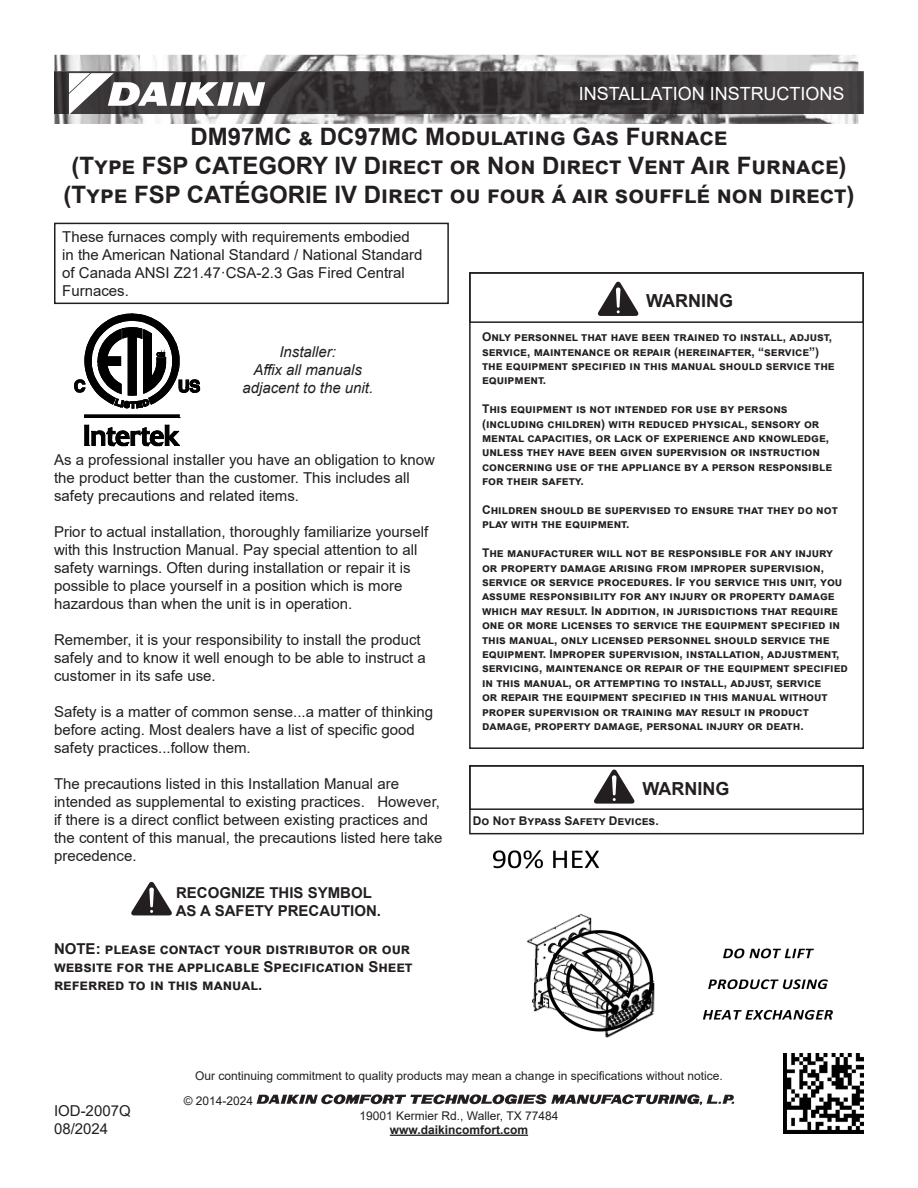
<style>
.page{position:relative;width:918px;height:1188px;background:#fff}
.page>*{position:absolute;margin:0;border:0;box-sizing:border-box;transform-origin:0 0}
.t1{font:700 24px "Arial";color:#231f20}
.t2{font:18.15px "Arial";color:#fff}
.t3{font:700 18px "Arial";color:#231f20}
.Body_Text{font:15px/18px "Arial";color:#231f20}
.Note{font:700 15px/18px "Arial";color:#231f20}
.Body_Text-2{font:italic 15px "Arial";color:#231f20}
.W_C_Text{font:700 15px/18px "Arial";color:#231f20}
.W_C_Text-2{font:700 12px/14.4px "Arial";color:#231f20}
.Body_Text-3{font:12px "Arial";color:#231f20}
.Body_Text-4{font:700 12px "Arial";color:#231f20}
</style>
<div class="page">
<img style="left:54px;top:55px;width:804px;height:69px">
<img style="left:54px;top:72px;width:810px;height:41px">
<svg style="left:69px;top:73px;width:196px;height:42px"></svg>
<hr style="left:390px;top:1135px;width:138px;height:1px;background:#231f20">
<svg style="left:257px;top:1094px;width:477px;height:11px"></svg>
<div style="left:54px;top:223px;width:395px;height:81px;border:2px solid #231f20"></div>
<hr style="left:85px;top:415px;width:94px;height:3px;background:#000">
<svg style="left:85px;top:425px;width:95px;height:21px"></svg>
<svg style="left:74px;top:313px;width:126px;height:96px"></svg>
<svg style="left:131px;top:881px;width:41px;height:34px"></svg>
<img style="left:494px;top:850px;width:338px;height:188px">
<img style="left:783px;top:1053px;width:81px;height:81px">
<svg style="left:594px;top:769px;width:41px;height:35px"></svg>
<div style="left:469px;top:765px;width:395px;height:69px;border:2px solid #231f20"></div>
<div style="left:469px;top:765px;width:395px;height:45px;border:2px solid #231f20"></div>
<svg style="left:598px;top:281px;width:41px;height:35px"></svg>
<div style="left:469px;top:272px;width:395px;height:51px;border:2px solid #231f20"></div>
<h2 class="t2" style="left:579px;top:81px;width:267px">INSTALLATION INSTRUCTIONS</h2>
<p class="t1" style="left:191px;top:120px;width:538px">DM97MC &amp; DC97MC Modulating Gas Furnace</p>
<p class="t1" style="left:71px;top:148px;width:777px">(Type FSP CATEGORY IV Direct or Non Direct Vent Air Furnace)</p>
<p class="t1" style="left:64px;top:177px;width:792px">(Type FSP CATÉGORIE IV Direct ou four á air soufflé non direct)</p>
<p class="Body_Text" style="left:62px;top:227px;width:362px">These furnaces comply with requirements embodied in the American National Standard / National Standard of Canada ANSI Z21.47·CSA-2.3 Gas Fired Central Furnaces.</p>
<p class="Body_Text-2" style="left:279px;top:342px;width:58px">Installer:</p>
<p class="Body_Text-2" style="left:253px;top:360px;width:110px">Affix all manuals</p>
<p class="Body_Text-2" style="left:242px;top:378px;width:132px">adjacent to the unit.</p>
<p class="Body_Text" style="left:54px;top:451px;width:383px">As a professional installer you have an obligation to know the product better than the customer. This includes all safety precautions and related items.</p>
<p class="Body_Text" style="left:54px;top:523px;width:376px">Prior to actual installation, thoroughly familiarize yourself with this Instruction Manual. Pay special attention to all safety warnings. Often during installation or repair it is possible to place yourself in a position which is more hazardous than when the unit is in operation.</p>
<p class="Body_Text" style="left:54px;top:631px;width:373px">Remember, it is your responsibility to install the product safely and to know it well enough to be able to instruct a customer in its safe use.</p>
<p class="Body_Text" style="left:54px;top:703px;width:381px">Safety is a matter of common sense...a matter of thinking before acting. Most dealers have a list of specific good safety practices...follow them.</p>
<p class="Body_Text" style="left:54px;top:775px;width:390px">The precautions listed in this Installation Manual are intended as supplemental to existing practices. However, if there is a direct conflict between existing practices and the content of this manual, the precautions listed here take precedence.</p>
<p class="W_C_Text" style="left:176px;top:884px;width:207px">RECOGNIZE THIS SYMBOL<br>AS A SAFETY PRECAUTION.</p>
<p class="Note" style="left:54px;top:940px;width:360px">NOTE: please contact your distributor or our website for the applicable Specification Sheet referred to in this manual.</p>
<p class="t3" style="left:646px;top:288px;width:88px">WARNING</p>
<p class="W_C_Text-2" style="left:482px;top:330px;width:354px">Only personnel that have been trained to install, adjust, service, maintenance or repair (hereinafter, “service”) the equipment specified in this manual should service the equipment.</p>
<p class="W_C_Text-2" style="left:482px;top:402px;width:352px">This equipment is not intended for use by persons (including children) with reduced physical, sensory or mental capacities, or lack of experience and knowledge, unless they have been given supervision or instruction concerning use of the appliance by a person responsible for their safety.</p>
<p class="W_C_Text-2" style="left:482px;top:503px;width:357px">Children should be supervised to ensure that they do not play with the equipment.</p>
<p class="W_C_Text-2" style="left:482px;top:546px;width:367px">The manufacturer will not be responsible for any injury or property damage arising from improper supervision, service or service procedures. If you service this unit, you assume responsibility for any injury or property damage which may result. In addition, in jurisdictions that require one or more licenses to service the equipment specified in this manual, only licensed personnel should service the equipment. Improper supervision, installation, adjustment, servicing, maintenance or repair of the equipment specified in this manual, or attempting to install, adjust, service<br>or repair the equipment specified in this manual without proper supervision or training may result in product damage, property damage, personal injury or death.</p>
<p class="t3" style="left:642px;top:776px;width:88px">WARNING</p>
<p class="W_C_Text-2" style="left:473px;top:814px;width:187px">Do Not Bypass Safety Devices.</p>
<p class="Body_Text" style="left:54px;top:1102px;width:78px">IOD-2007Q</p>
<p class="Body_Text" style="left:54px;top:1120px;width:56px">08/2024</p>
<p class="Body_Text-3" style="left:195px;top:1068px;width:529px">Our continuing commitment to quality products may mean a change in specifications without notice.</p>
<p class="Body_Text-3" style="left:184px;top:1093px;width:71px">© 2014-2024</p>
<p class="Body_Text-3" style="left:360px;top:1107px;width:200px">19001 Kermier Rd., Waller, TX 77484</p>
<p class="Body_Text-4" style="left:390px;top:1121px;width:140px">www.daikincomfort.com</p>
</div>
